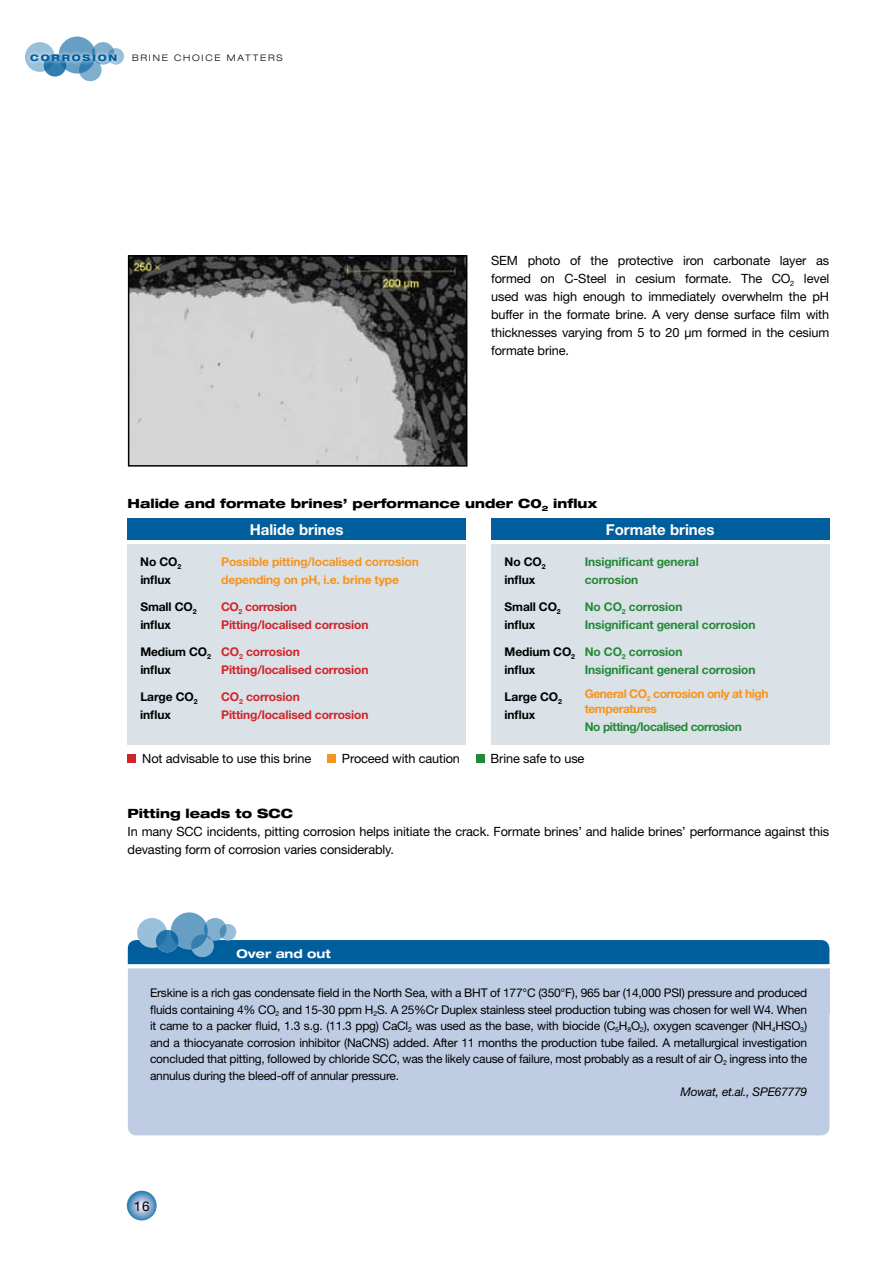
<style>
.page{position:relative;width:893px;height:1263px;background:#fff}
.page>*{position:absolute;margin:0;border:0;box-sizing:border-box;transform-origin:0 0}
.t1{font:700 15px "Helvetica Neue";color:#fff}
.t2{font:13.5px "Helvetica Neue";color:#000}
.t3{font:12.75px/18px "Helvetica Neue";letter-spacing:-.01em;color:#000}
.t4{font:800 expanded 12.75px "Helvetica Neue";color:#000}
.t5{font:12px/16.5px "Helvetica Neue";letter-spacing:-.02em;color:#000;text-align:justify}
.t6{font:700 12px/18px "Helvetica Neue";letter-spacing:-.01em;color:#248937}
.t7{font:700 12px/18px "Helvetica Neue";letter-spacing:-.01em;color:#d2232a}
.t8{font:700 12px/18px "Helvetica Neue";letter-spacing:-.01em;color:#000}
.t9{font:700 12px/18px "Helvetica Neue";letter-spacing:-.01em;color:#f7931e}
.t10{font:700 12px/15px "Helvetica Neue";letter-spacing:-.035em;color:#f7931e}
.t11{font:700 12px "Helvetica Neue";letter-spacing:-.035em;color:#248937}
.t12{font:italic 12px "Helvetica Neue";letter-spacing:-.02em;color:#000}
.t13{font:700 expanded 12px "Helvetica Neue";color:#fff}
.t14{font:300 expanded 9px "Helvetica Neue";letter-spacing:.2em;color:#000}
.t15{font:800 expanded 9px "Helvetica Neue";letter-spacing:.2em;color:#005e9d}
</style>
<div class="page">
<svg style="left:127px;top:1191px;width:30px;height:29px"></svg>
<svg style="left:25px;top:42px;width:30px;height:30px"></svg>
<svg style="left:44px;top:54px;width:22px;height:23px"></svg>
<svg style="left:59px;top:37px;width:37px;height:37px"></svg>
<svg style="left:79px;top:59px;width:23px;height:22px"></svg>
<svg style="left:108px;top:48px;width:16px;height:17px"></svg>
<svg style="left:92px;top:42px;width:22px;height:23px"></svg>
<svg style="left:26px;top:50px;width:98px;height:15px"></svg>
<div style="left:128px;top:544px;width:338px;height:201px;background:#dae2e7"></div>
<div style="left:491px;top:544px;width:338px;height:201px;background:#dae2e7"></div>
<div style="left:128px;top:519px;width:338px;height:21px;background:#005e9d"></div>
<div style="left:491px;top:519px;width:338px;height:21px;background:#005e9d"></div>
<div style="left:128px;top:940px;width:701px;height:36px;background:#005e9d;border-radius:9px"></div>
<div style="left:128px;top:966px;width:701px;height:169px;background:#bfcde4;border-radius:9px"></div>
<div style="left:137px;top:918px;width:30px;height:30px;background:#9abfd8;border-radius:50%"></div>
<div style="left:156px;top:930px;width:22px;height:22px;background:linear-gradient(to right,#2273aa,#3680b1);border-radius:50%"></div>
<svg style="left:171px;top:912px;width:37px;height:37px"></svg>
<svg style="left:191px;top:934px;width:23px;height:23px"></svg>
<svg style="left:220px;top:924px;width:16px;height:16px"></svg>
<svg style="left:204px;top:918px;width:22px;height:22px"></svg>
<svg style="left:128px;top:964px;width:702px;height:4px;background:#f6f9fb"></svg>
<img style="left:131px;top:258px;width:333px;height:206px">
<div style="left:128px;top:255px;width:339px;height:212px;border:2px solid #000"></div>
<div style="left:128px;top:754px;width:8px;height:8px;background:#d2232a"></div>
<div style="left:328px;top:754px;width:8px;height:8px;background:#f7931e"></div>
<div style="left:476px;top:754px;width:9px;height:8px;background:#248937"></div>
<p class="t15" style="left:30px;top:52px;width:89px">CORROSION</p>
<p class="t14" style="left:132px;top:53px;width:152px">BRINE CHOICE MATTERS</p>
<p class="t3" style="left:491px;top:251px;width:340px;text-align:justify">SEM photo of the protective iron carbonate layer as formed on C-Steel in cesium formate. The CO<sub>2</sub> level used was high enough to immediately overwhelm the pH buffer in the formate brine. A very dense surface film with thicknesses varying from 5 to 20 µm formed in the cesium formate brine.</p>
<p class="t4" style="left:128px;top:495px;width:471px">Halide and formate brines’ performance under C0<sub>2</sub> influx</p>
<p class="t1" style="left:250px;top:521px;width:95px">Halide brines</p>
<p class="t1" style="left:606px;top:521px;width:110px">Formate brines</p>
<p class="t8" style="left:140px;top:553px;width:43px">No CO<sub>2 </sub>influx</p>
<p class="t8" style="left:140px;top:598px;width:58px">Small CO<sub>2 </sub>influx</p>
<p class="t8" style="left:140px;top:643px;width:72px">Medium CO<sub>2 </sub>influx</p>
<p class="t8" style="left:140px;top:688px;width:59px">Large CO<sub>2 </sub>influx</p>
<p class="t3" style="left:142px;top:749px;width:171px">Not advisable to use this brine</p>
<p class="t3" style="left:342px;top:749px;width:120px">Proceed with caution</p>
<p class="t3" style="left:491px;top:749px;width:95px">Brine safe to use</p>
<p class="t9" style="left:221px;top:553px;width:199px">Possible pitting/localised corrosion depending on pH, i.e. brine type</p>
<p class="t7" style="left:221px;top:598px;width:149px">CO<sub>2</sub> corrosion<br>Pitting/localised corrosion</p>
<p class="t7" style="left:221px;top:643px;width:149px">CO<sub>2</sub> corrosion<br>Pitting/localised corrosion</p>
<p class="t7" style="left:221px;top:688px;width:149px">CO<sub>2</sub> corrosion<br>Pitting/localised corrosion</p>
<p class="t8" style="left:505px;top:553px;width:43px">No CO<sub>2 </sub>influx</p>
<p class="t8" style="left:505px;top:598px;width:58px">Small CO<sub>2 </sub>influx</p>
<p class="t8" style="left:505px;top:643px;width:72px">Medium CO<sub>2 </sub>influx</p>
<p class="t8" style="left:505px;top:688px;width:59px">Large CO<sub>2 </sub>influx</p>
<p class="t6" style="left:585px;top:553px;width:116px">Insignificant general corrosion</p>
<p class="t6" style="left:585px;top:598px;width:172px">No CO<sub>2</sub> corrosion<br>Insignificant general corrosion</p>
<p class="t6" style="left:585px;top:643px;width:172px">No CO<sub>2</sub> corrosion<br>Insignificant general corrosion</p>
<p class="t10" style="left:585px;top:686px;width:185px">General CO<sub>2</sub> corrosion only at high temperatures</p>
<p class="t11" style="left:585px;top:720px;width:159px">No pitting/localised corrosion</p>
<p class="t4" style="left:128px;top:806px;width:167px">Pitting leads to SCC</p>
<p class="t3" style="left:128px;top:823px;width:703px">In many SCC incidents, pitting corrosion helps initiate the crack. Formate brines’ and halide brines’ performance against this devasting form of corrosion varies considerably.</p>
<p class="t13" style="left:237px;top:946px;width:96px">Over and out</p>
<p class="t5" style="left:150px;top:984px;width:659px">Erskine is a rich gas condensate field in the North Sea, with a BHT of 177°C (350°F), 965 bar (14,000 PSI) pressure and produced fluids containing 4% CO<sub>2</sub> and 15-30 ppm H<sub>2</sub>S. A 25%Cr Duplex stainless steel production tubing was chosen for well W4. When it came to a packer fluid, 1.3 s.g. (11.3 ppg) CaCl<sub>2</sub> was used as the base, with biocide (C<sub>5</sub>H<sub>8</sub>O<sub>2</sub>), oxygen scavenger (NH<sub>4</sub>HSO<sub>3</sub>) and a thiocyanate corrosion inhibitor (NaCNS) added. After 11 months the production tube failed. A metallurgical investigation concluded that pitting, followed by chloride SCC, was the likely cause of failure, most probably as a result of air O<sub>2</sub> ingress into the annulus during the bleed-off of annular pressure.</p>
<p class="t12" style="left:681px;top:1084px;width:128px">Mowat, et.al., SPE67779</p>
<p class="t2" style="left:134px;top:1198px;width:17px">16</p>
</div>
